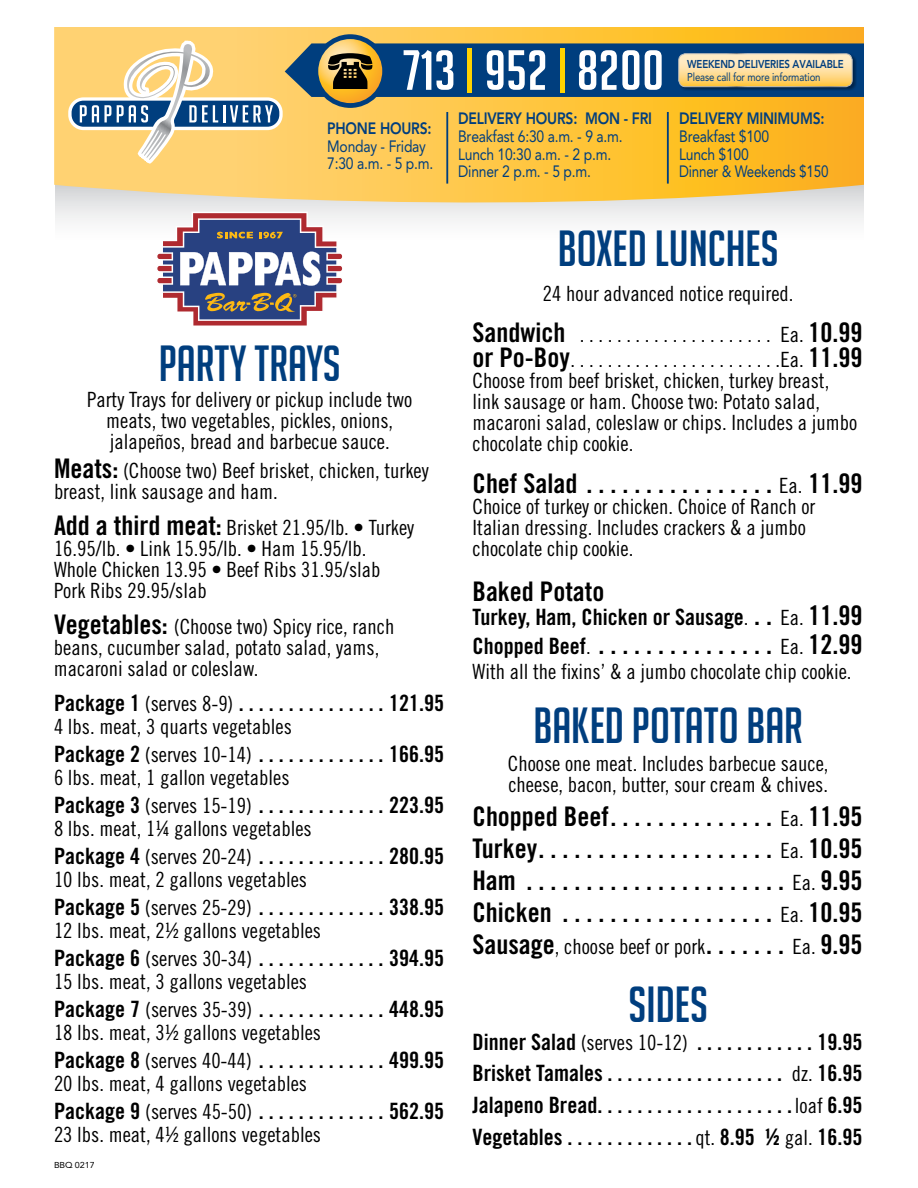
<style>
.page{position:relative;width:918px;height:1188px;background:#fff}
.page>*{position:absolute;margin:0;border:0;box-sizing:border-box;transform-origin:0 0}
.t1{font:55.2px "Big Noodle Titling";color:#fff;scale:1.04 1}
.t2{font:49.5px "Big Noodle Titling";color:#003e7e}
.t3{font:27px/31.8px "Trade Gothic Bold Cond Twenty";color:#000;text-align:justify}
.t4{font:22.5px/31.8px "Trade Gothic Bold Cond Twenty";color:#000;text-align:justify}
.t5{font:21px/21px "Trade Gothic Cond Eighteen";color:#000}
.t6{font:16.35px/17.7px "Avenir LT Std";letter-spacing:-.015em;color:#003e7e;scale:.85 1}
.t7{font:800 16.35px "Avenir LT Std";letter-spacing:-.015em;color:#003e7e;scale:.85 1}
.t8{font:11.4px "Avenir LT Std";letter-spacing:-.015em;color:#003e7e;scale:.85 1}
.t9{font:800 11.4px "Avenir LT Std";letter-spacing:-.015em;color:#003e7e;scale:.85 1}
.t10{font:8.55px "Avenir LT Std";letter-spacing:-.01em;color:#000;scale:1.05 1}
.s1{font-size:51px;color:#ffd200}
.s2{font-family:"Trade Gothic Bold Cond Twenty";font-size:27px}
.s3{font-family:"Trade Gothic Cond Eighteen";font-size:21px}
.s4{font-size:27px}
.s5{font-size:22.5px}
</style>
<div class="page">
<svg style="left:54px;top:27px;width:810px;height:195px"></svg>
<hr style="left:446px;top:112px;width:2px;height:72px;background:#003e7e">
<hr style="left:667px;top:112px;width:2px;height:72px;background:#003e7e">
<svg style="left:156px;top:212px;width:188px;height:114px"></svg>
<svg style="left:65px;top:27px;width:799px;height:151px;background:#c2a85e"></svg>
<div style="left:678px;top:53px;width:179px;height:38px;background:#000;opacity:.43"></div>
<svg style="left:679px;top:54px;width:173px;height:33px;background:#fede9a"></svg>
<div style="left:679px;top:54px;width:173px;height:33px;border:1px solid #fff;border-radius:7px"></div>
<h1 class="t1" style="left:403px;top:40px;width:253px">713 <span class="s1">|</span> 952 <span class="s1">|</span> 8200</h1>
<p class="t7" style="left:327px;top:119px;width:124px">PHONE HOURS:</p>
<p class="t6" style="left:327px;top:137px;width:126px">Monday - Friday<br>7:30 a.m. - 5 p.m.</p>
<p class="t7" style="left:458px;top:109px;width:230px">DELIVERY HOURS: MON - FRI</p>
<p class="t6" style="left:458px;top:128px;width:195px">Breakfast 6:30 a.m. - 9 a.m.<br>Lunch 10:30 a.m. - 2 p.m.<br>Dinner 2 p.m. - 5 p.m.</p>
<p class="t9" style="left:687px;top:58px;width:186px">WEEKEND DELIVERIES AVAILABLE</p>
<p class="t8" style="left:687px;top:70px;width:158px">Please call for more information</p>
<p class="t7" style="left:679px;top:109px;width:173px">DELIVERY MINIMUMS:</p>
<p class="t6" style="left:679px;top:128px;width:177px">Breakfast $100<br>Lunch $100<br>Dinner &amp; Weekends $150</p>
<h2 class="t2" style="left:159px;top:337px;width:184px">PARTY TRAYS</h2>
<p class="t5" style="left:87px;top:388px;width:327px;text-align:center">Party Trays for delivery or pickup include two meats, two vegetables, pickles, onions, jalapeños, bread and barbecue sauce.</p>
<p class="t5" style="left:54px;top:460px;width:376px"><span class="s2">Meats:</span> (Choose two) Beef brisket, chicken, turkey breast, link sausage and ham.</p>
<p class="t5" style="left:54px;top:517px;width:362px"><span class="s2">Add a third meat:</span> Brisket 21.95/lb. • Turkey 16.95/lb. • Link 15.95/lb. • Ham 15.95/lb.<br>Whole Chicken 13.95 • Beef Ribs 31.95/slab Pork Ribs 29.95/slab</p>
<p class="t5" style="left:54px;top:616px;width:342px"><span class="s2">Vegetables:</span> (Choose two) Spicy rice, ranch beans, cucumber salad, potato salad, yams, macaroni salad or coleslaw.</p>
<p class="t4" style="left:54px;top:687px;width:392px">Package 1 <span class="s3">(serves 8-9)</span> . . . . . . . . . . . . . . . 121.95</p>
<p class="t5" style="left:54px;top:715px;width:239px">4 lbs. meat, 3 quarts vegetables</p>
<p class="t4" style="left:54px;top:738px;width:391px">Package 2 <span class="s3">(serves 10-14)</span> . . . . . . . . . . . . . 166.95</p>
<p class="t5" style="left:54px;top:766px;width:237px">6 lbs. meat, 1 gallon vegetables</p>
<p class="t4" style="left:54px;top:789px;width:391px">Package 3 <span class="s3">(serves 15-19)</span> . . . . . . . . . . . . . 223.95</p>
<p class="t5" style="left:54px;top:817px;width:259px">8 lbs. meat, 1¼ gallons vegetables</p>
<p class="t4" style="left:54px;top:840px;width:391px">Package 4 <span class="s3">(serves 20-24)</span> . . . . . . . . . . . . . 280.95</p>
<p class="t5" style="left:54px;top:868px;width:255px">10 lbs. meat, 2 gallons vegetables</p>
<p class="t4" style="left:54px;top:891px;width:391px">Package 5 <span class="s3">(serves 25-29)</span> . . . . . . . . . . . . . 338.95</p>
<p class="t5" style="left:54px;top:919px;width:269px">12 lbs. meat, 2½ gallons vegetables</p>
<p class="t4" style="left:54px;top:942px;width:391px">Package 6 <span class="s3">(serves 30-34)</span> . . . . . . . . . . . . . 394.95</p>
<p class="t5" style="left:54px;top:970px;width:255px">15 lbs. meat, 3 gallons vegetables</p>
<p class="t4" style="left:54px;top:993px;width:391px">Package 7 <span class="s3">(serves 35-39)</span> . . . . . . . . . . . . . 448.95</p>
<p class="t5" style="left:54px;top:1021px;width:269px">18 lbs. meat, 3½ gallons vegetables</p>
<p class="t4" style="left:54px;top:1044px;width:391px">Package 8 <span class="s3">(serves 40-44)</span> . . . . . . . . . . . . . 499.95</p>
<p class="t5" style="left:54px;top:1072px;width:255px">20 lbs. meat, 4 gallons vegetables</p>
<p class="t4" style="left:54px;top:1095px;width:391px">Package 9 <span class="s3">(serves 45-50)</span> . . . . . . . . . . . . . 562.95</p>
<p class="t5" style="left:54px;top:1123px;width:269px">23 lbs. meat, 4½ gallons vegetables</p>
<p class="t10" style="left:54px;top:1160px;width:40px">BBQ 0217</p>
<h2 class="t2" style="left:558px;top:222px;width:222px">BOXED LUNCHES</h2>
<p class="t5" style="left:543px;top:282px;width:252px">24 hour advanced notice required.</p>
<p class="t3" style="left:781px;top:316px;width:83px"><span class="s3">Ea.</span> 10.99</p>
<p class="t5" style="left:473px;top:349px;width:104px"><span class="s2">or Po-Boy</span> ......................</p>
<p class="t3" style="left:781px;top:342px;width:83px"><span class="s3">Ea.</span> 11.99</p>
<p class="t5" style="left:473px;top:370px;width:386px">Choose from beef brisket, chicken, turkey breast, link sausage or ham. Choose two: Potato salad, macaroni salad, coleslaw or chips. Includes a jumbo chocolate chip cookie.</p>
<p class="t3" style="left:473px;top:467px;width:392px">Chef Salad . . . . . . . . . . . . . . . . <span class="s3">Ea.</span> 11.99</p>
<p class="t5" style="left:473px;top:495px;width:344px">Choice of turkey or chicken. Choice of Ranch or<br>Italian dressing. Includes crackers &amp; a jumbo chocolate chip cookie.</p>
<p class="t3" style="left:473px;top:576px;width:133px">Baked Potato</p>
<p class="t4" style="left:473px;top:601px;width:392px">Turkey, Ham, Chicken or Sausage<span class="s3">.</span> <span class="s4">. .</span> <span class="s3">Ea.</span> <span class="s4">11.99</span></p>
<p class="t3" style="left:473px;top:628px;width:392px"><span class="s5">Chopped Beef</span><span class="s3">.</span> . . . . . . . . . . . . . . . <span class="s3">Ea.</span> 12.99</p>
<p class="t5" style="left:473px;top:661px;width:381px">With all the fixins’ &amp; a jumbo chocolate chip cookie.</p>
<h2 class="t2" style="left:533px;top:699px;width:271px">BAKED POTATO BAR</h2>
<p class="t5" style="left:508px;top:753px;width:322px">Choose one meat. Includes barbecue sauce, cheese, bacon, butter, sour cream &amp; chives.</p>
<p class="t3" style="left:472px;top:801px;width:392px">Chopped Beef . . . . . . . . . . . . . . <span class="s3">Ea.</span> 11.95<br>Turkey . . . . . . . . . . . . . . . . . . . . <span class="s3">Ea.</span> 10.95<br>Ham . . . . . . . . . . . . . . . . . . . . . . <span class="s3">Ea.</span> 9.95<br>Chicken . . . . . . . . . . . . . . . . . . <span class="s3">Ea.</span> 10.95</p>
<p class="t5" style="left:472px;top:935px;width:392px"><span class="s2">Sausage</span>, choose beef or pork <span class="s2">. . . . . . .</span> Ea. <span class="s2">9.95</span></p>
<h2 class="t2" style="left:629px;top:978px;width:81px">SIDES</h2>
<p class="t4" style="left:472px;top:1026px;width:392px">Dinner Salad <span class="s3">(serves 10-12)</span> . . . . . . . . . . . . 19.95<br>Brisket Tamales . . . . . . . . . . . . . . . . . . <span class="s3">dz.</span> 16.95<br>Jalapeno Bread . . . . . . . . . . . . . . . . . . . <span class="s3">loaf</span> 6.95<br>Vegetables . . . . . . . . . . . . . <span class="s3">qt.</span> 8.95 ½ <span class="s3">gal.</span> 16.95</p>
</div>
